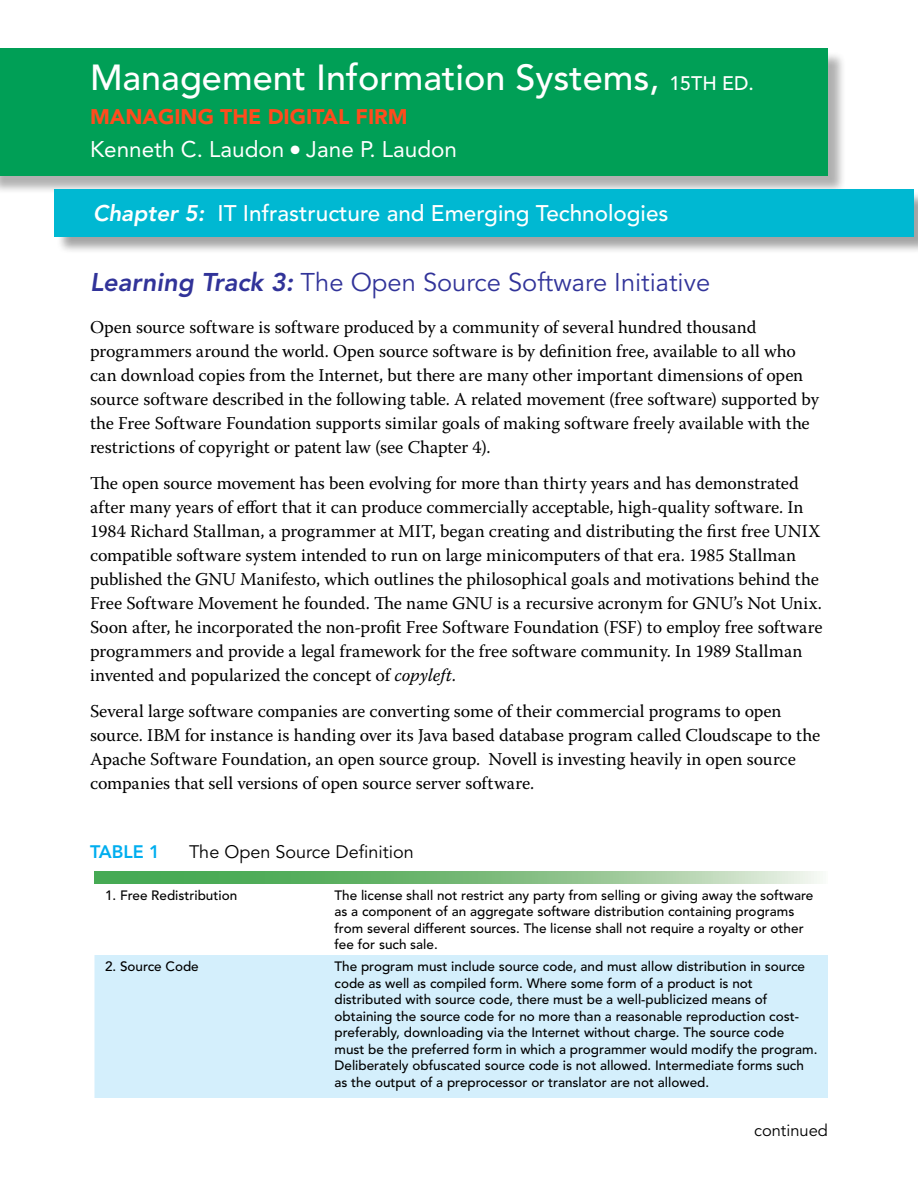
<style>
.page{position:relative;width:918px;height:1188px;background:#fff}
.page>*{position:absolute;margin:0;border:0;box-sizing:border-box;transform-origin:0 0}
.t1{font:500 36px "Avenir LT Std";color:#fff}
.t2{font:25.5px "Avenir LT Std";color:#313399}
.t3{font:500 22.5px "Avenir LT Std";color:#fff}
.t4{font:22.5px "Avenir LT Std";color:#fff}
.t5{font:900 21px "Avenir LT Std";color:#ff4c1d}
.t6{font:18px/24px "Warnock Pro";letter-spacing:-.005em;color:#000}
.t7{font:18px "Avenir LT Std";color:#000}
.t8{font:800 18px "Avenir LT Std";color:#00aeef}
.t9{font:16.5px "Avenir LT Std";color:#000}
.t10{font:500 13.5px/16.5px "Avenir LT Std";color:#000}
.s1{font-size:19.5px}
.s2{font-weight:800;font-style:italic}
.s3{font-style:italic}
</style>
<div class="page">
<div style="left:0;top:51px;width:847px;height:144px;background:#000;opacity:.31"></div>
<div style="left:0;top:49px;width:828px;height:127px;background:#009f56"></div>
<div style="left:56px;top:191px;width:862px;height:64px;background:#000;opacity:.36"></div>
<div style="left:54px;top:189px;width:859px;height:47px;background:#00b8d2"></div>
<svg style="left:94px;top:871px;width:726px;height:12px;background:#80bf82"></svg>
<div style="left:94px;top:955px;width:734px;height:143px;background:#d4effc"></div>
<h1 class="t1" style="left:90px;top:57px;width:666px">Management Information Systems, <span class="s1">15TH ED.</span></h1>
<p class="t5" style="left:90px;top:104px;width:319px">MANAGING THE DIGITAL FIRM</p>
<p class="t4" style="left:90px;top:136px;width:368px">Kenneth C. Laudon ● Jane P. Laudon</p>
<p class="t3" style="left:93px;top:200px;width:577px"><span class="s2">Chapter 5:</span> IT Infrastructure and Emerging Technologies</p>
<h2 class="t2" style="left:90px;top:268px;width:622px"><span class="s2">Learning Track 3:</span> The Open Source Software Initiative</h2>
<p class="t6" style="left:90px;top:315px;width:730px">Open source software is software produced by a community of several hundred thousand programmers around the world. Open source software is by definition free, available to all who can download copies from the Internet, but there are many other important dimensions of open source software described in the following table. A related movement (free software) supported by the Free Software Foundation supports similar goals of making software freely available with the restrictions of copyright or patent law (see Chapter 4).</p>
<p class="t6" style="left:90px;top:471px;width:734px">The open source movement has been evolving for more than thirty years and has demonstrated after many years of effort that it can produce commercially acceptable, high-quality software. In 1984 Richard Stallman, a programmer at MIT, began creating and distributing the first free UNIX compatible software system intended to run on large minicomputers of that era. 1985 Stallman published the GNU Manifesto, which outlines the philosophical goals and motivations behind the Free Software Movement he founded. The name GNU is a recursive acronym for GNU’s Not Unix.<br>Soon after, he incorporated the non-profit Free Software Foundation (FSF) to employ free software programmers and provide a legal framework for the free software community. In 1989 Stallman invented and popularized the concept of <span class="s3">copyleft</span>.</p>
<p class="t6" style="left:90px;top:699px;width:732px">Several large software companies are converting some of their commercial programs to open source. IBM for instance is handing over its Java based database program called Cloudscape to the Apache Software Foundation, an open source group. Novell is investing heavily in open source companies that sell versions of open source server software.</p>
<p class="t8" style="left:90px;top:841px;width:71px">TABLE 1</p>
<p class="t7" style="left:189px;top:841px;width:226px">The Open Source Definition</p>
<p class="t10" style="left:105px;top:887px;width:134px">1. Free Redistribution</p>
<p class="t10" style="left:334px;top:887px;width:480px">The license shall not restrict any party from selling or giving away the software as a component of an aggregate software distribution containing programs from several different sources. The license shall not require a royalty or other fee for such sale.</p>
<p class="t10" style="left:105px;top:959px;width:95px">2. Source Code</p>
<p class="t10" style="left:334px;top:959px;width:485px">The program must include source code, and must allow distribution in source code as well as compiled form. Where some form of a product is not distributed with source code, there must be a well-publicized means of obtaining the source code for no more than a reasonable reproduction cost&shy;preferably, downloading via the Internet without charge. The source code must be the preferred form in which a programmer would modify the program.<br>Deliberately obfuscated source code is not allowed. Intermediate forms such as the output of a preprocessor or translator are not allowed.</p>
<p class="t9" style="left:754px;top:1120px;width:75px">continued</p>
</div>
